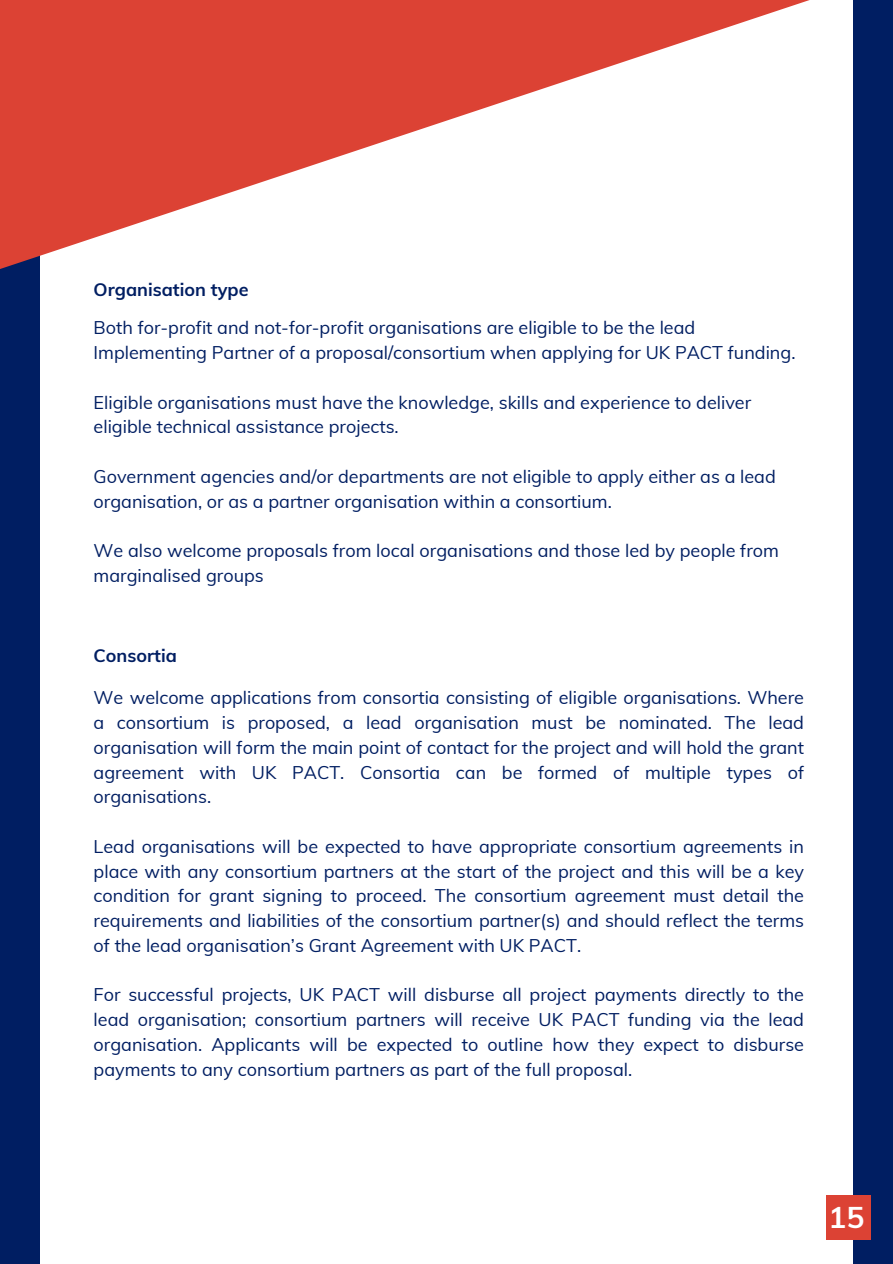
<style>
.page{position:relative;width:893px;height:1264px;background:#fff}
.page>*{position:absolute;margin:0;border:0;box-sizing:border-box;transform-origin:0 0}
.t1{font:700 30px "Muli";color:#fff}
.t2{font:18px/24.8px "Muli";color:#001e62}
.t3{font:700 18px "Muli";color:#001e62}
</style>
<div class="page">
<div style="left:0;top:0;width:892px;height:1263px;background:#001e62"></div>
<div style="left:40px;top:0;width:812px;height:1263px;background:#fff"></div>
<div style="left:826px;top:1195px;width:44px;height:44px;background:#dc4234"></div>
<svg style="left:0;top:0;width:810px;height:269px;fill:#dc4234"></svg>
<p class="t3" style="left:94px;top:278px;width:156px">Organisation type</p>
<h1 class="t2" style="left:94px;top:315px;width:703px">Both for-profit and not-for-profit organisations are eligible to be the lead<br>Implementing Partner of a proposal/consortium when applying for UK PACT funding.</h1>
<p class="t2" style="left:94px;top:389px;width:659px">Eligible organisations must have the knowledge, skills and experience to deliver eligible technical assistance projects.</p>
<p class="t2" style="left:94px;top:463px;width:683px">Government agencies and/or departments are not eligible to apply either as a lead organisation, or as a partner organisation within a consortium.</p>
<p class="t2" style="left:94px;top:538px;width:686px">We also welcome proposals from local organisations and those led by people from marginalised groups</p>
<p class="t3" style="left:94px;top:644px;width:85px">Consortia</p>
<h1 class="t2" style="left:94px;top:685px;width:712px;text-align:justify">We welcome applications from consortia consisting of eligible organisations. Where a consortium is proposed, a lead organisation must be nominated. The lead organisation will form the main point of contact for the project and will hold the grant agreement with UK PACT. Consortia can be formed of multiple types of organisations.</h1>
<p class="t2" style="left:94px;top:833px;width:712px;text-align:justify">Lead organisations will be expected to have appropriate consortium agreements in place with any consortium partners at the start of the project and this will be a key condition for grant signing to proceed. The consortium agreement must detail the requirements and liabilities of the consortium partner(s) and should reflect the terms of the lead organisation’s Grant Agreement with UK PACT.</p>
<p class="t2" style="left:94px;top:982px;width:712px;text-align:justify">For successful projects, UK PACT will disburse all project payments directly to the lead organisation; consortium partners will receive UK PACT funding via the lead organisation. Applicants will be expected to outline how they expect to disburse payments to any consortium partners as part of the full proposal.</p>
<p class="t1" style="left:828px;top:1198px;width:37px">15</p>
</div>
